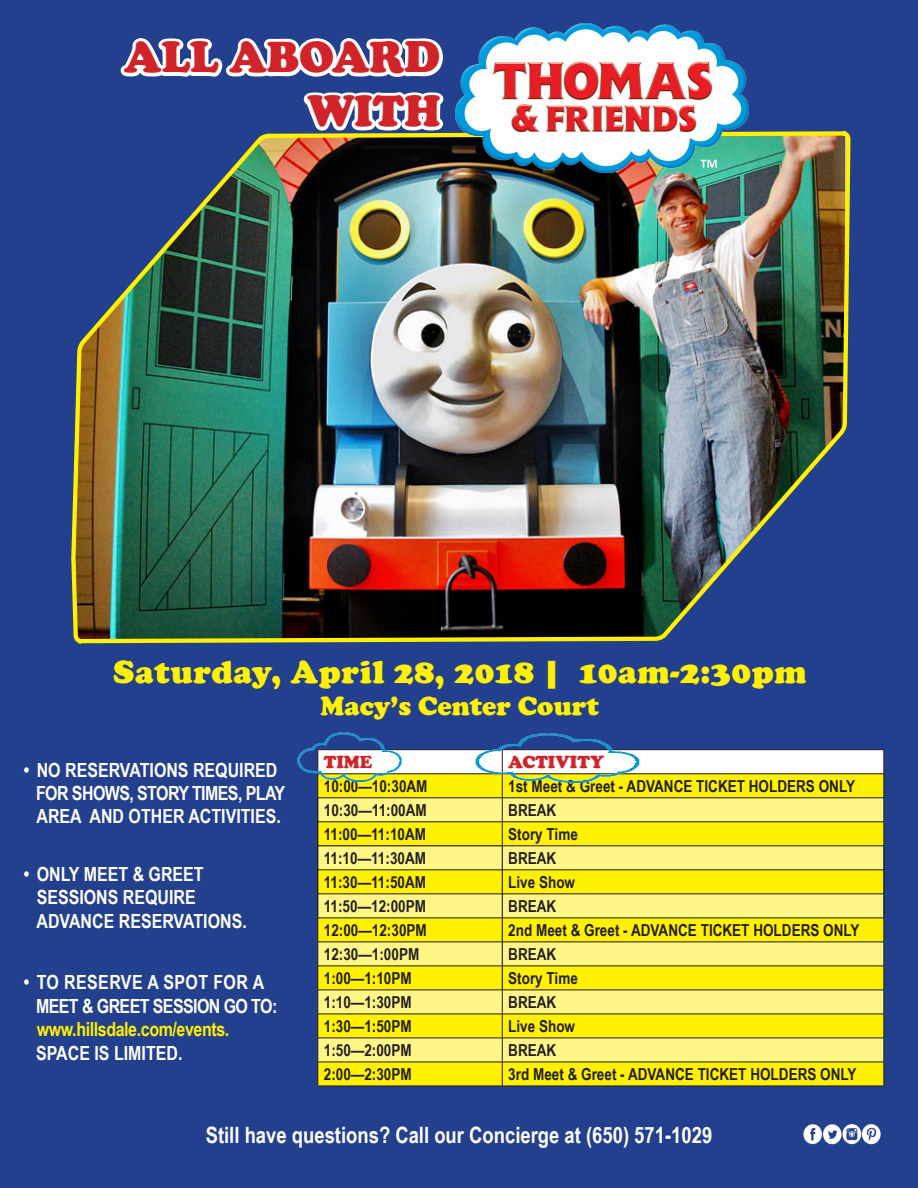
<style>
.page{position:relative;width:918px;height:1188px;background:#fff}
.page>*{position:absolute;margin:0;border:0;box-sizing:border-box;transform-origin:0 0}
.t1{font:900 45px "Cooper";color:#d1232a}
.t2{font:900 33px "Cooper";letter-spacing:.02em;color:#fff101}
.t3{font:900 27px "Cooper";color:#fff101}
.t4{font:700 22.5px "Arial Narrow";color:#fff}
.t5{font:700 19.5px "Arial Narrow";color:#fff}
.t6{font:700 19.5px "Arial Narrow";letter-spacing:-.03em;color:#fff}
.t7{font:700 19.5px "Arial Narrow";letter-spacing:-.02em;color:#fff101}
.t8{font:700 19.5px "Arial Narrow";letter-spacing:.02em;color:#fff}
.t9{font:900 18px "Cooper";color:#d1232a}
.t10{font:700 16.5px "Arial Narrow";color:#231f20}
</style>
<div class="page">
<div style="left:0;top:0;width:918px;height:744px;background:#23408e"></div>
<div style="left:0;top:663px;width:918px;height:525px;background:#23408e"></div>
<hr style="left:502px;top:749px;width:382px;height:1px;background:#231f20">
<hr style="left:502px;top:1086px;width:382px;height:1px;background:#231f20">
<svg style="left:853px;top:750px;width:32px;height:336px;background:#ece248"></svg>
<hr style="left:502px;top:1062px;width:382px;height:1px;background:#231f20">
<img style="left:803px;top:1124px;width:78px;height:21px">
<img style="left:71px;top:133px;width:782px;height:954px">
<svg style="left:114px;top:38px;width:335px;height:159px"></svg>
<img style="left:430px;top:23px;width:343px;height:159px">
<p class="t1" style="left:124px;top:31px;width:318px">ALL ABOARD</p>
<p class="t1" style="left:307px;top:85px;width:135px">WITH</p>
<p class="t2" style="left:113px;top:652px;width:695px">Saturday, April 28, 2018 | 10am-2:30pm</p>
<p class="t3" style="left:320px;top:690px;width:280px">Macy’s Center Court</p>
<p class="t9" style="left:324px;top:751px;width:50px">TIME</p>
<p class="t9" style="left:508px;top:751px;width:97px">ACTIVITY</p>
<p class="t10" style="left:324px;top:774px;width:105px">10:00—10:30AM</p>
<p class="t10" style="left:508px;top:774px;width:348px">1st Meet &amp; Greet - ADVANCE TICKET HOLDERS ONLY</p>
<p class="t10" style="left:324px;top:798px;width:105px">10:30—11:00AM</p>
<p class="t10" style="left:508px;top:798px;width:50px">BREAK</p>
<p class="t10" style="left:324px;top:822px;width:104px">11:00—11:10AM</p>
<p class="t10" style="left:508px;top:822px;width:71px">Story Time</p>
<p class="t10" style="left:324px;top:846px;width:104px">11:10—11:30AM</p>
<p class="t10" style="left:508px;top:846px;width:50px">BREAK</p>
<p class="t10" style="left:324px;top:870px;width:104px">11:30—11:50AM</p>
<p class="t10" style="left:508px;top:870px;width:68px">Live Show</p>
<p class="t10" style="left:324px;top:894px;width:104px">11:50—12:00PM</p>
<p class="t10" style="left:508px;top:894px;width:50px">BREAK</p>
<p class="t10" style="left:324px;top:918px;width:105px">12:00—12:30PM</p>
<p class="t10" style="left:508px;top:918px;width:353px">2nd Meet &amp; Greet - ADVANCE TICKET HOLDERS ONLY</p>
<p class="t10" style="left:324px;top:942px;width:97px">12:30—1:00PM</p>
<p class="t10" style="left:508px;top:942px;width:50px">BREAK</p>
<p class="t10" style="left:324px;top:966px;width:89px">1:00—1:10PM</p>
<p class="t10" style="left:508px;top:966px;width:71px">Story Time</p>
<p class="t10" style="left:324px;top:990px;width:89px">1:10—1:30PM</p>
<p class="t10" style="left:508px;top:990px;width:50px">BREAK</p>
<p class="t10" style="left:324px;top:1014px;width:89px">1:30—1:50PM</p>
<p class="t10" style="left:508px;top:1014px;width:68px">Live Show</p>
<p class="t10" style="left:324px;top:1038px;width:89px">1:50—2:00PM</p>
<p class="t10" style="left:508px;top:1038px;width:50px">BREAK</p>
<p class="t10" style="left:324px;top:1062px;width:89px">2:00—2:30PM</p>
<p class="t10" style="left:508px;top:1062px;width:350px">3rd Meet &amp; Greet - ADVANCE TICKET HOLDERS ONLY</p>
<p class="t5" style="left:24px;top:755px;width:255px">• NO RESERVATIONS REQUIRED</p>
<p class="t6" style="left:36px;top:778px;width:251px">FOR SHOWS, STORY TIMES, PLAY</p>
<p class="t5" style="left:37px;top:802px;width:246px">AREA AND OTHER ACTIVITIES.</p>
<p class="t5" style="left:24px;top:859px;width:181px">• ONLY MEET &amp; GREET</p>
<p class="t5" style="left:37px;top:883px;width:161px">SESSIONS REQUIRE</p>
<p class="t5" style="left:37px;top:906px;width:212px">ADVANCE RESERVATIONS.</p>
<p class="t8" style="left:24px;top:968px;width:242px">• TO RESERVE A SPOT FOR A</p>
<p class="t6" style="left:36px;top:991px;width:243px">MEET &amp; GREET SESSION GO TO:</p>
<p class="t7" style="left:37px;top:1015px;width:194px">www.hillsdale.com/events.</p>
<p class="t5" style="left:36px;top:1038px;width:148px">SPACE IS LIMITED.</p>
<p class="t4" style="left:206px;top:1118px;width:508px">Still have questions? Call our Concierge at (650) 571-1029</p>
</div>
